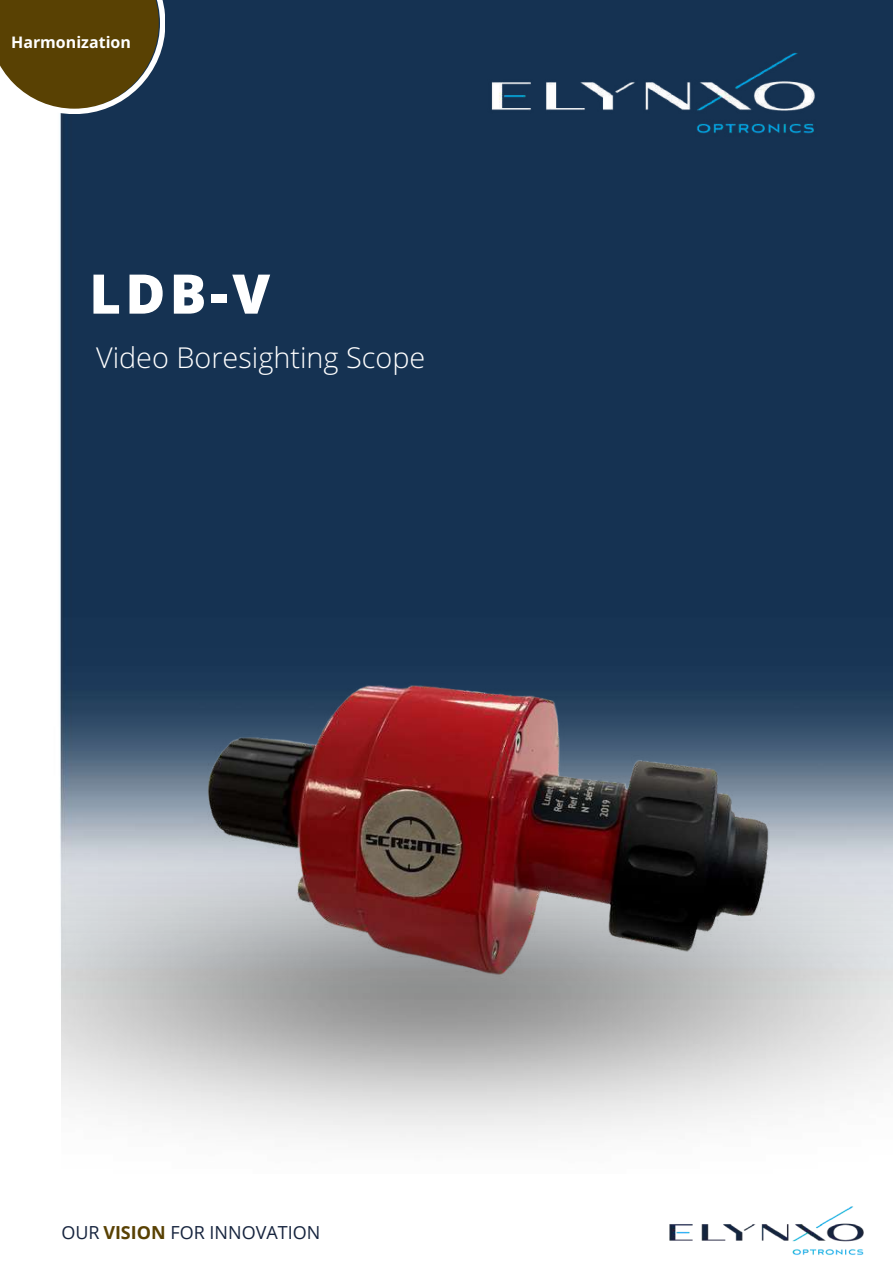
<style>
.page{position:relative;width:893px;height:1264px;background:#fff}
.page>*{position:absolute;margin:0;border:0;box-sizing:border-box;transform-origin:0 0}
.t1{font:800 54.6px "Open Sans Hebrew";color:#fff}
.t2{font:300 28.8px "Open Sans Hebrew";color:#fff}
.t3{font:18px "Open Sans";color:#16243e}
.t4{font:700 16.05px "Open Sans Hebrew";color:#fff}
.s1{font-weight:700;color:#594103}
</style>
<div class="page">
<div style="left:60px;top:0;width:832px;height:897px;background:#153252"></div>
<img style="left:597px;top:1118px;width:279px;height:137px">
<div style="left:372px;top:0;width:520px;height:261px;background:#153252"></div>
<svg style="left:0;top:0;width:165px;height:114px;fill:#594103"></svg>
<img style="left:61px;top:541px;width:803px;height:545px">
<p class="t4" style="left:11px;top:31px;width:121px">Harmonization</p>
<h1 class="t1" style="left:89px;top:255px;width:182px">LDB-V</h1>
<p class="t2" style="left:96px;top:337px;width:331px">Video Boresighting Scope</p>
<p class="t3" style="left:61px;top:1219px;width:260px">OUR <span class="s1">VISION</span> FOR INNOVATION</p>
</div>
